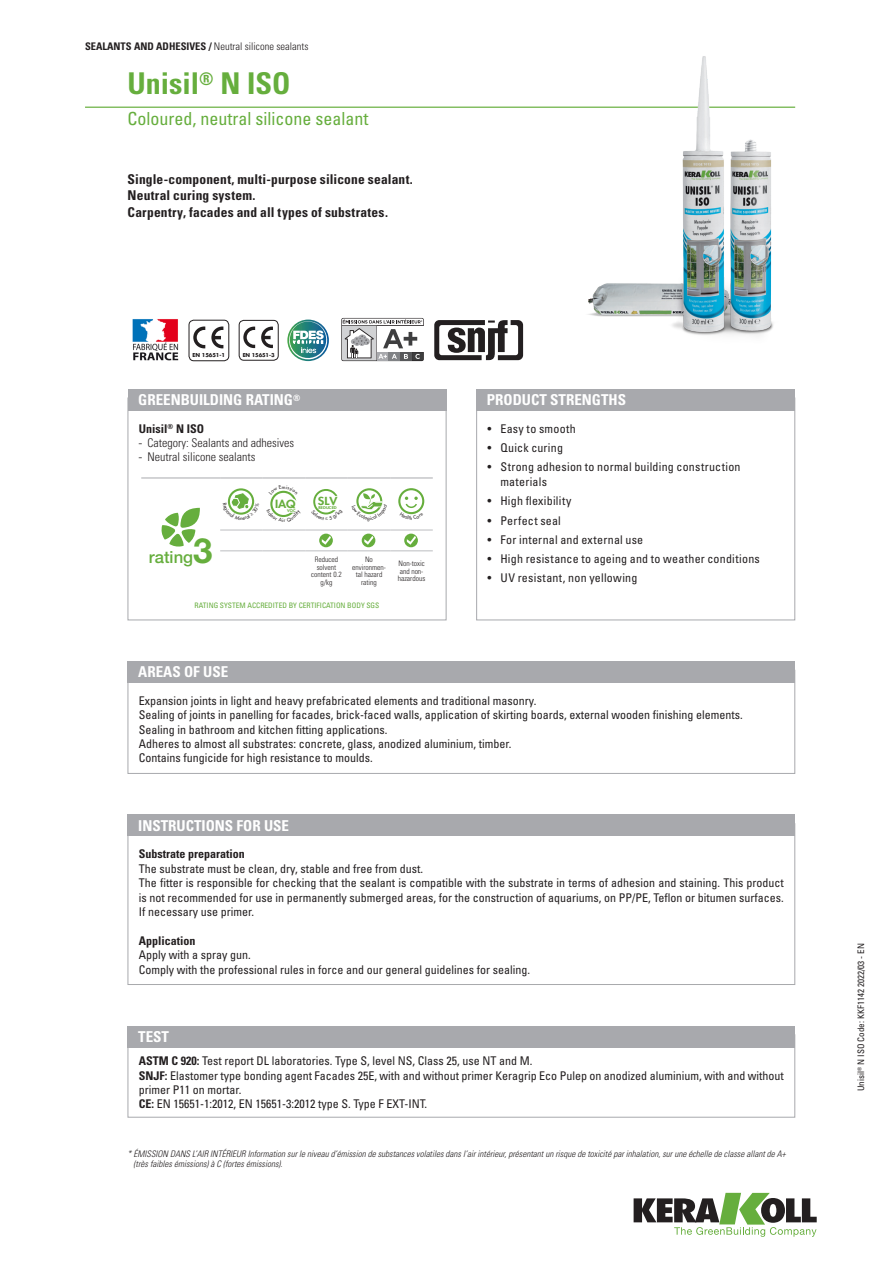
<style>
.page{position:relative;width:893px;height:1263px;background:#fff}
.page>*{position:absolute;margin:0;border:0;box-sizing:border-box;transform-origin:0 0}
.prodotto{font:700 condensed 30px "Univers LT Std";color:#66ae3d}
.sottotitolo{font:condensed 18px "Univers LT Std";color:#66ae3d}
.t1{font:500 16.65px "Helvetica Neue LT Std";color:#66ae3d}
.box_-_titolo{font:700 condensed 15px "Univers LT Std";color:#fff}
.descrizione{font:700 condensed 13.5px "Univers LT Std";letter-spacing:.015em;color:#231f20}
.box_-_testo{font:condensed 12px/14.4px "Univers LT Std";color:#231f20}
.box_-_testo-2{font:condensed 12px/15px "Univers LT Std";letter-spacing:.02em;color:#231f20}
.t2{font:300 condensed 12px "Univers LT Std";color:#231f20}
.box_-_testo-3{font:700 condensed 12px "Univers LT Std";color:#231f20}
.box_-_testo-4{font:condensed 12px "Univers LT Std";letter-spacing:.03em;color:#231f20}
.notag_GBR_nome_prod{font:700 condensed 12px "Univers LT Std";color:#231f20}
.t3{font:800 10.8px "Futura Std";color:#66ae3d;scale:1.11 1}
.t4{font:800 10.8px "Futura Std";color:#66ae3d;scale:1.15 1}
.t5{font:300 condensed 10.5px "Univers LT Std";color:#231f20}
.notag_testo_VOC{font:italic 300 condensed 9px/10.8px "Univers LT Std";color:#231f20}
.notag_eco_codice_sc{font:condensed 9px "Univers LT Std";color:#231f20}
.GBR_-_contenuto_rati{font:300 condensed 7.5px/7.5px "Univers LT Std";color:#231f20;text-align:center}
.GBR_-_attestato_sgs{font:condensed 7.5px "Univers LT Std";color:#66ae3d}
.t6{font:700 5.25px "Futura Std";letter-spacing:-.015em;color:#231f20}
.t7{font:800 3.75px "Futura Std";color:#66ae3d;scale:1.2 1}
.t8{font:800 3.75px "Futura Std";color:#66ae3d;scale:1.11 1}
.s1{font-weight:700}
.s2{font-stretch:normal}
.s3{font-weight:700;font-size:34.8px}
.s4{font-size:11.1px}
</style>
<div class="page">
<hr style="left:85px;top:107px;width:710px;height:1px;background:#66ae3d">
<svg style="left:634px;top:1193px;width:183px;height:44px"></svg>
<div style="left:476px;top:398px;width:319px;height:222px;border:1px solid #a8a9ad"></div>
<div style="left:476px;top:389px;width:319px;height:21px;background:#a8a9ad"></div>
<div style="left:128px;top:670px;width:667px;height:104px;border:1px solid #a8a9ad"></div>
<div style="left:128px;top:661px;width:667px;height:22px;background:#a8a9ad"></div>
<div style="left:128px;top:815px;width:667px;height:21px;background:#a8a9ad"></div>
<div style="left:128px;top:1026px;width:667px;height:21px;background:#a8a9ad"></div>
<div style="left:128px;top:398px;width:318px;height:222px;border:1px solid #a8a9ad"></div>
<div style="left:128px;top:389px;width:318px;height:21px;background:#a8a9ad"></div>
<hr style="left:220px;top:551px;width:43px;height:1px;background:#bcbdc0">
<hr style="left:263px;top:551px;width:42px;height:1px;background:#bcbdc0">
<hr style="left:305px;top:551px;width:43px;height:1px;background:#bcbdc0">
<hr style="left:348px;top:551px;width:42px;height:1px;background:#bcbdc0">
<hr style="left:390px;top:551px;width:43px;height:1px;background:#bcbdc0">
<hr style="left:141px;top:478px;width:79px;height:1px;background:#a8a9ad">
<hr style="left:220px;top:478px;width:43px;height:1px;background:#a8a9ad">
<hr style="left:263px;top:478px;width:42px;height:1px;background:#a8a9ad">
<hr style="left:305px;top:478px;width:43px;height:1px;background:#a8a9ad">
<hr style="left:348px;top:478px;width:42px;height:1px;background:#a8a9ad">
<hr style="left:390px;top:478px;width:43px;height:1px;background:#a8a9ad">
<hr style="left:220px;top:530px;width:43px;height:1px;background:#bcbdc0">
<hr style="left:263px;top:530px;width:42px;height:1px;background:#bcbdc0">
<hr style="left:305px;top:530px;width:43px;height:1px;background:#bcbdc0">
<hr style="left:348px;top:530px;width:42px;height:1px;background:#bcbdc0">
<hr style="left:390px;top:530px;width:43px;height:1px;background:#bcbdc0">
<svg style="left:161px;top:508px;width:39px;height:39px"></svg>
<div style="left:228px;top:488px;width:26px;height:27px;border:2px solid #66ae3d;border-radius:50%"></div>
<div style="left:356px;top:488px;width:26px;height:26px;border:2px solid #66ae3d;border-radius:50%"></div>
<svg style="left:319px;top:534px;width:14px;height:13px"></svg>
<svg style="left:322px;top:536px;width:9px;height:9px"></svg>
<svg style="left:362px;top:534px;width:13px;height:13px"></svg>
<svg style="left:364px;top:536px;width:9px;height:9px"></svg>
<svg style="left:404px;top:534px;width:14px;height:13px"></svg>
<svg style="left:407px;top:536px;width:9px;height:9px"></svg>
<img style="left:561px;top:56px;width:235px;height:279px">
<svg style="left:341px;top:318px;width:83px;height:43px"></svg>
<svg style="left:342px;top:319px;width:81px;height:41px"></svg>
<img style="left:132px;top:319px;width:47px;height:42px">
<svg style="left:434px;top:320px;width:89px;height:40px"></svg>
<div style="left:189px;top:320px;width:40px;height:41px;border:1px solid #231f20;border-radius:5px"></div>
<svg style="left:193px;top:326px;width:12px;height:22px"></svg>
<svg style="left:211px;top:326px;width:12px;height:22px"></svg>
<svg style="left:287px;top:319px;width:42px;height:42px"></svg>
<div style="left:239px;top:320px;width:40px;height:41px;border:1px solid #231f20;border-radius:5px"></div>
<svg style="left:243px;top:327px;width:12px;height:21px"></svg>
<svg style="left:261px;top:327px;width:12px;height:21px"></svg>
<svg style="left:227px;top:493px;width:28px;height:22px"></svg>
<svg style="left:270px;top:490px;width:27px;height:28px"></svg>
<svg style="left:313px;top:489px;width:25px;height:26px"></svg>
<svg style="left:356px;top:493px;width:27px;height:22px"></svg>
<svg style="left:398px;top:488px;width:27px;height:27px"></svg>
<p class="t5" style="left:85px;top:40px;width:225px"><span class="s1">SEALANTS AND ADHESIVES /</span> Neutral silicone sealants</p>
<p class="prodotto" style="left:128px;top:65px;width:164px">Unisil<sup>®</sup> N ISO</p>
<p class="sottotitolo" style="left:128px;top:108px;width:242px">Coloured, neutral silicone sealant</p>
<p class="descrizione" style="left:128px;top:171px;width:287px">Single-component, multi-purpose silicone sealant.</p>
<p class="descrizione" style="left:128px;top:187px;width:129px">Neutral curing system.</p>
<p class="descrizione" style="left:128px;top:203px;width:262px">Carpentry, facades and all types of substrates.</p>
<p class="t6" style="left:193px;top:352px;width:34px">EN 15651-1</p>
<p class="t6" style="left:243px;top:351px;width:33px">EN 15651-3</p>
<p class="box_-_titolo" style="left:138px;top:391px;width:164px">GREENBUILDING RATING<sup>®</sup></p>
<p class="notag_GBR_nome_prod" style="left:139px;top:421px;width:67px">Unisil<sup>®</sup> N ISO</p>
<p class="t2" style="left:139px;top:435px;width:157px"><span class="s2">-</span> Category: Sealants and adhesives</p>
<p class="t2" style="left:139px;top:450px;width:118px"><span class="s2">-</span> Neutral silicone sealants</p>
<p class="t1" style="left:149px;top:547px;width:65px">rating<span class="s3">3</span></p>
<p class="t3" style="left:275px;top:497px;width:20px"><span class="s4">I</span>AQ</p>
<p class="t8" style="left:287px;top:508px;width:9px">VOC</p>
<p class="t4" style="left:318px;top:494px;width:18px">SLV</p>
<p class="t7" style="left:318px;top:505px;width:17px">REDUCED</p>
<p class="GBR_-_contenuto_rati" style="left:311px;top:556px;width:32px">Reduced solvent content 0.2 g/kg</p>
<p class="GBR_-_contenuto_rati" style="left:352px;top:556px;width:35px">No environmen&shy;tal hazard rating</p>
<p class="GBR_-_contenuto_rati" style="left:398px;top:560px;width:29px;text-align:left">Non-toxic and non&shy;hazardous</p>
<p class="GBR_-_attestato_sgs" style="left:195px;top:600px;width:186px">RATING SYSTEM ACCREDITED BY CERTIFICATION BODY SGS</p>
<p class="box_-_titolo" style="left:138px;top:663px;width:92px">AREAS OF USE</p>
<p class="box_-_titolo" style="left:487px;top:391px;width:141px">PRODUCT STRENGTHS</p>
<p class="box_-_testo-4" style="left:488px;top:421px;width:90px">• Easy to smooth</p>
<p class="box_-_testo" style="left:488px;top:440px;width:77px">• Quick curing</p>
<p class="box_-_testo-2" style="left:500px;top:459px;width:242px;text-indent:-13px">• Strong adhesion to normal building construction materials</p>
<p class="box_-_testo-2" style="left:488px;top:493px;width:85px">• High flexibility</p>
<p class="box_-_testo" style="left:488px;top:513px;width:75px">• Perfect seal</p>
<p class="box_-_testo-2" style="left:488px;top:532px;width:157px">• For internal and external use</p>
<p class="box_-_testo-2" style="left:488px;top:551px;width:274px">• High resistance to ageing and to weather conditions</p>
<p class="box_-_testo-2" style="left:488px;top:570px;width:151px">• UV resistant, non yellowing</p>
<p class="box_-_testo" style="left:139px;top:693px;width:399px">Expansion joints in light and heavy prefabricated elements and traditional masonry.</p>
<p class="box_-_testo" style="left:139px;top:707px;width:605px">Sealing of joints in panelling for facades, brick-faced walls, application of skirting boards, external wooden finishing elements.</p>
<p class="box_-_testo" style="left:139px;top:722px;width:250px">Sealing in bathroom and kitchen fitting applications.</p>
<p class="box_-_testo" style="left:139px;top:736px;width:374px">Adheres to almost all substrates: concrete, glass, anodized aluminium, timber.</p>
<p class="box_-_testo" style="left:139px;top:751px;width:235px">Contains fungicide for high resistance to moulds.</p>
<p class="box_-_titolo" style="left:138px;top:816px;width:152px">INSTRUCTIONS FOR USE</p>
<p class="box_-_testo-3" style="left:139px;top:847px;width:107px">Substrate preparation</p>
<p class="box_-_testo" style="left:139px;top:861px;width:286px">The substrate must be clean, dry, stable and free from dust.</p>
<p class="box_-_testo" style="left:139px;top:875px;width:646px">The fitter is responsible for checking that the sealant is compatible with the substrate in terms of adhesion and staining. This product is not recommended for use in permanently submerged areas, for the construction of aquariums, on PP/PE, Teflon or bitumen surfaces.</p>
<p class="box_-_testo" style="left:139px;top:904px;width:117px">If necessary use primer.</p>
<p class="box_-_testo-3" style="left:139px;top:933px;width:58px">Application</p>
<p class="box_-_testo" style="left:139px;top:947px;width:113px">Apply with a spray gun.</p>
<p class="box_-_testo" style="left:139px;top:962px;width:393px">Comply with the professional rules in force and our general guidelines for sealing.</p>
<p class="box_-_titolo" style="left:138px;top:1027px;width:32px">TEST</p>
<p class="box_-_testo" style="left:139px;top:1053px;width:395px"><span class="s1">ASTM C 920:</span> Test report DL laboratories. Type S, level NS, Class 25, use NT and M.</p>
<p class="box_-_testo" style="left:139px;top:1068px;width:646px"><span class="s1">SNJF:</span> Elastomer type bonding agent Facades 25E, with and without primer Keragrip Eco Pulep on anodized aluminium, with and without primer P11 on mortar.</p>
<p class="box_-_testo" style="left:139px;top:1097px;width:290px"><span class="s1">CE:</span> EN 15651-1:2012, EN 15651-3:2012 type S. Type F EXT-INT.</p>
<p class="notag_testo_VOC" style="left:134px;top:1148px;width:654px;text-indent:-6px">* ÉMISSION DANS L’AIR INTÉRIEUR Information sur le niveau d’émission de substances volatiles dans l’air intérieur, présentant un risque de toxicité par inhalation, sur une échelle de classe allant de A+ (très faibles émissions) à C (fortes émissions).</p>
<p class="notag_eco_codice_sc" style="left:855px;top:1091px;width:149px;rotate:-90deg">Unisil<sup>®</sup> N ISO Code: KKF1142 2022/03 - EN</p>
</div>
